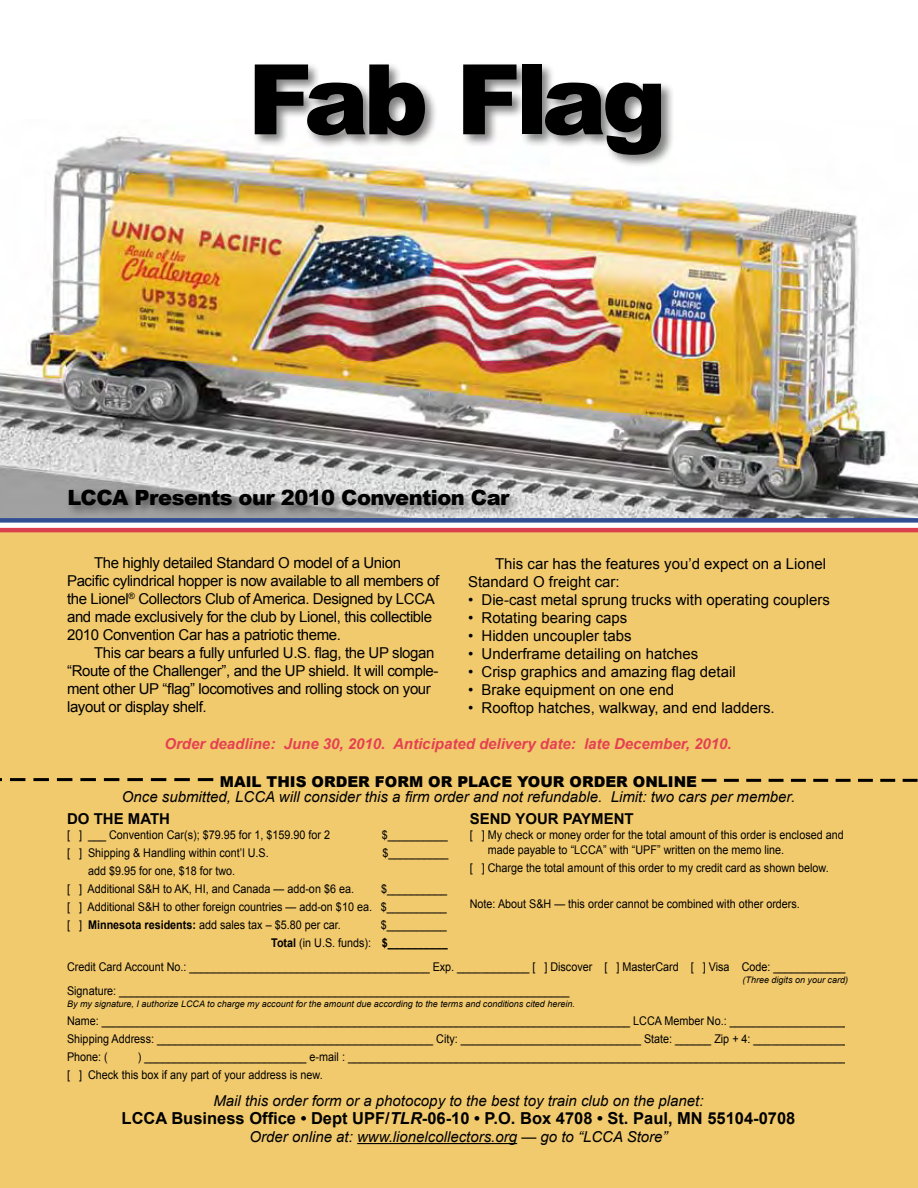
<style>
.page{position:relative;width:918px;height:1188px;background:#fff}
.page>*{position:absolute;margin:0;border:0;box-sizing:border-box;transform-origin:0 0}
.t1{font:900 97.5px "Arial";letter-spacing:-.055em;color:#000}
.t2{font:900 21px "Arial";letter-spacing:-.025em;color:#000}
.t3{font:700 16.5px "Arial";color:#000}
.t4{font:15px/18px "Arial";letter-spacing:-.025em;color:#000}
.t5{font:15px/18px "Arial";color:#000}
.t6{font:italic 15px "Arial";color:#000}
.t7{font:italic 700 15px "Arial";color:#e44151}
.t8{font:900 15px "Arial";color:#000}
.t9{font:700 15px "Arial";color:#000}
.t10{font:12px/18px "Arial";color:#000;scale:.9 1}
.t11{font:italic 9px "Arial";color:#000}
.s1{font-weight:700}
.s2{font-style:italic}
</style>
<div class="page">
<div style="left:0;top:533px;width:918px;height:655px;background:#f2ca6e"></div>
<img style="left:0;top:136px;width:918px;height:382px">
<div style="left:252px;top:61px;width:423px;height:107px;background:#000;opacity:.5"></div>
<hr style="left:357px;top:1143px;width:160px;height:1px;background:#000">
<div style="left:66px;top:487px;width:456px;height:31px;background:#000;opacity:.5"></div>
<svg style="left:0;top:778px;width:213px;height:3px"></svg>
<svg style="left:702px;top:779px;width:216px;height:3px"></svg>
<div style="left:0;top:518px;width:918px;height:5px;background:#314e92"></div>
<hr style="left:0;top:528px;width:918px;height:4px;background:#d93f4d">
<h1 class="t1" style="left:248px;top:29px;width:421px">Fab Flag</h1>
<h2 class="t2" style="left:68px;top:482px;width:444px">LCCA Presents our 2010 Convention Car</h2>
<p class="t4" style="left:67px;top:554px;width:374px;text-indent:27px">The highly detailed Standard O model of a Union Pacific cylindrical hopper is now available to all members of the Lionel<sup>®</sup> Collectors Club of America. Designed by LCCA and made exclusively for the club by Lionel, this collectible 2010 Convention Car has a patriotic theme.</p>
<p class="t4" style="left:67px;top:644px;width:373px;text-indent:27px">This car bears a fully unfurled U.S. flag, the UP slogan “Route of the Challenger”, and the UP shield. It will comple&shy;ment other UP “flag” locomotives and rolling stock on your layout or display shelf.</p>
<p class="t5" style="left:468px;top:555px;width:360px;text-indent:27px">This car has the features you’d expect on a Lionel<br>Standard O freight car:</p>
<p class="t5" style="left:468px;top:591px;width:363px">• Die-cast metal sprung trucks with operating couplers</p>
<p class="t5" style="left:468px;top:609px;width:161px">• Rotating bearing caps</p>
<p class="t5" style="left:468px;top:627px;width:165px">• Hidden uncoupler tabs</p>
<p class="t5" style="left:468px;top:645px;width:232px">• Underframe detailing on hatches</p>
<p class="t5" style="left:468px;top:663px;width:269px">• Crisp graphics and amazing flag detail</p>
<p class="t5" style="left:468px;top:681px;width:208px">• Brake equipment on one end</p>
<p class="t5" style="left:468px;top:699px;width:308px">• Rooftop hatches, walkway, and end ladders.</p>
<p class="t7" style="left:164px;top:734px;width:569px">Order deadline: June 30, 2010. Anticipated delivery date: late December, 2010.</p>
<p class="t8" style="left:220px;top:770px;width:479px">MAIL THIS ORDER FORM OR PLACE YOUR ORDER ONLINE</p>
<p class="t6" style="left:122px;top:787px;width:675px">Once submitted, LCCA will consider this a firm order and not refundable. Limit: two cars per member.</p>
<p class="t9" style="left:470px;top:809px;width:165px">SEND YOUR PAYMENT</p>
<p class="t10" style="left:488px;top:828px;width:397px;line-height:15px;text-indent:-18px">[ ] My check or money order for the total amount of this order is enclosed and made payable to “LCCA” with “UPF” written on the memo line.</p>
<p class="t10" style="left:470px;top:859px;width:400px">[ ] Charge the total amount of this order to my credit card as shown below.</p>
<p class="t10" style="left:470px;top:895px;width:368px">Note: About S&amp;H — this order cannot be combined with other orders.</p>
<p class="t9" style="left:67px;top:808px;width:105px">DO THE MATH</p>
<p class="t10" style="left:67px;top:825px;width:294px">[ ] ___ Convention Car(s); $79.95 for 1, $159.90 for 2</p>
<p class="t10" style="left:382px;top:825px;width:75px">$__________</p>
<p class="t10" style="left:67px;top:843px;width:226px">[ ] Shipping &amp; Handling within cont’l U.S.</p>
<p class="t10" style="left:382px;top:843px;width:75px">$__________</p>
<p class="t10" style="left:67px;top:861px;width:320px;text-indent:21px">add $9.95 for one, $18 for two.<br>[ ] Additional S&amp;H to AK, HI, and Canada — add-on $6 ea.</p>
<p class="t10" style="left:67px;top:879px;width:424px;text-align:justify;text-indent:314px">$__________ [ ] Additional S&amp;H to other foreign countries — add-on $10 ea. $__________ [ ] <span class="s1">Minnesota residents:</span> add sales tax – $5.80 per car.</p>
<p class="t10" style="left:271px;top:915px;width:198px;text-align:right">$__________<br><span class="s1">Total</span> (in U.S. funds): <span class="s1">$__________</span></p>
<p class="t10" style="left:67px;top:958px;width:866px">Credit Card Account No.: ________________________________________ Exp. ____________ [ ] Discover [ ] MasterCard [ ] Visa Code: ____________</p>
<p class="t11" style="left:743px;top:974px;width:107px">(Three digits on your card)</p>
<p class="t10" style="left:67px;top:982px;width:560px">Signature: ___________________________________________________________________________</p>
<p class="t11" style="left:67px;top:998px;width:509px">By my signature, I authorize LCCA to charge my account for the amount due according to the terms and conditions cited herein.</p>
<p class="t10" style="left:67px;top:1012px;width:871px;text-align:justify">Name: ________________________________________________________________________________________ LCCA Member No.: ____________________ Shipping Address: ______________________________________________ City: ______________________________ State: ______ Zip + 4: ________________ Phone: (</p>
<p class="t10" style="left:67px;top:1048px;width:867px;text-indent:71px">) ___________________________ e-mail : ___________________________________________________________________________________ [ ] Check this box if any part of your address is new.</p>
<p class="t6" style="left:213px;top:1091px;width:492px">Mail this order form or a photocopy to the best toy train club on the planet:</p>
<h3 class="t3" style="left:122px;top:1107px;width:675px">LCCA Business Office • Dept UPF/<span class="s2">TLR</span>-06-10 • P.O. Box 4708 • St. Paul, MN 55104-0708</h3>
<p class="t6" style="left:250px;top:1127px;width:419px">Order online at: www.lionelcollectors.org — go to “LCCA Store”</p>
</div>
